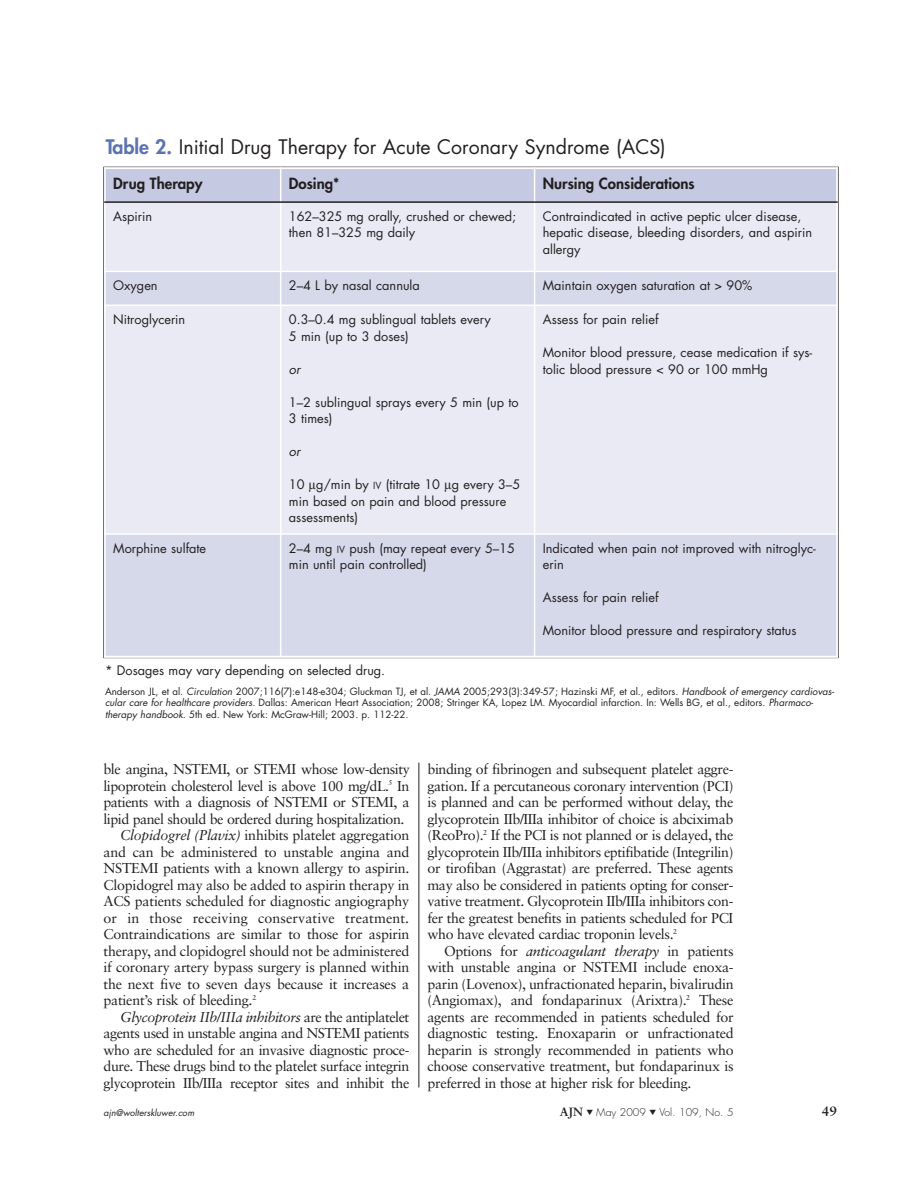
<style>
.page{position:relative;width:918px;height:1188px;background:#fff}
.page>*{position:absolute;margin:0;border:0;box-sizing:border-box;transform-origin:0 0}
.t1{font:19.5px "Futura";color:#231f20}
.t2{font:800 15px "Futura";color:#231f20}
.t3{font:14.25px/16.5px "Sabon";letter-spacing:-.02em;color:#231f20;text-align:justify}
.t4{font:italic 14.25px "Sabon";letter-spacing:-.035em;color:#231f20}
.t5{font:14.25px "Sabon";letter-spacing:.005em;color:#231f20}
.t6{font:700 13.5px "Sabon";color:#231f20}
.t7{font:12.75px/16.5px "Futura";color:#231f20}
.t8{font:italic 12.75px "Futura";color:#231f20}
.t9{font:300 10.5px "Futura";color:#231f20}
.t10{font:9.75px/11.2px "Futura";color:#231f20}
.t11{font:italic 9px "Futura";color:#231f20}
.s1{font-weight:800;color:#5c73b1}
.s2{font-size:9.6px}
.s3{font-style:italic}
.s4{font-style:normal}
.s5{font-family:"Sabon";font-weight:700;font-size:12px}
</style>
<div class="page">
<div style="left:104px;top:168px;width:177px;height:34px;background:#c5c9e2"></div>
<div style="left:281px;top:168px;width:254px;height:34px;background:#c5c9e2"></div>
<div style="left:535px;top:168px;width:303px;height:34px;background:#c5c9e2"></div>
<div style="left:104px;top:202px;width:177px;height:69px;background:#e9eaf4"></div>
<div style="left:281px;top:202px;width:254px;height:69px;background:#e9eaf4"></div>
<div style="left:535px;top:202px;width:303px;height:69px;background:#e9eaf4"></div>
<div style="left:104px;top:271px;width:177px;height:34px;background:#d6d9ea"></div>
<div style="left:281px;top:271px;width:254px;height:34px;background:#d6d9ea"></div>
<div style="left:535px;top:271px;width:303px;height:34px;background:#d6d9ea"></div>
<div style="left:104px;top:305px;width:177px;height:229px;background:#e9eaf4"></div>
<div style="left:281px;top:305px;width:254px;height:229px;background:#e9eaf4"></div>
<div style="left:535px;top:305px;width:303px;height:229px;background:#e9eaf4"></div>
<div style="left:104px;top:534px;width:177px;height:123px;background:#d6d9ea"></div>
<div style="left:281px;top:534px;width:254px;height:123px;background:#d6d9ea"></div>
<div style="left:535px;top:534px;width:303px;height:123px;background:#d6d9ea"></div>
<hr style="left:104px;top:168px;width:2px;height:489px;background:#fff">
<hr style="left:280px;top:168px;width:1px;height:489px;background:#fff">
<hr style="left:534px;top:168px;width:1px;height:489px;background:#fff">
<hr style="left:836px;top:168px;width:2px;height:489px;background:#fff">
<hr style="left:104px;top:168px;width:734px;height:1px;background:#fff">
<hr style="left:104px;top:201px;width:734px;height:2px;background:#231f20">
<hr style="left:104px;top:271px;width:734px;height:1px;background:#fff">
<hr style="left:104px;top:305px;width:734px;height:1px;background:#fff">
<hr style="left:104px;top:533px;width:734px;height:2px;background:#fff">
<hr style="left:104px;top:656px;width:734px;height:1px;background:#fff">
<hr style="left:419px;top:763px;width:1px;height:325px;background:#231f20">
<h1 class="t1" style="left:106px;top:138px;width:562px"><span class="s1">Table 2.</span> Initial Drug Therapy for Acute Coronary Syndrome (ACS)</h1>
<p class="t2" style="left:113px;top:177px;width:91px">Drug Therapy</p>
<p class="t2" style="left:289px;top:177px;width:52px">Dosing*</p>
<p class="t2" style="left:543px;top:177px;width:153px">Nursing Considerations</p>
<p class="t7" style="left:113px;top:209px;width:41px">Aspirin</p>
<p class="t7" style="left:289px;top:209px;width:229px">162–325 mg orally, crushed or chewed; then 81–325 mg daily</p>
<p class="t7" style="left:543px;top:209px;width:271px">Contraindicated in active peptic ulcer disease, hepatic disease, bleeding disorders, and aspirin allergy</p>
<p class="t7" style="left:113px;top:278px;width:46px">Oxygen</p>
<p class="t7" style="left:289px;top:278px;width:132px">2–4 L by nasal cannula</p>
<p class="t7" style="left:543px;top:278px;width:211px">Maintain oxygen saturation at &gt; 90%</p>
<p class="t7" style="left:113px;top:312px;width:74px">Nitroglycerin</p>
<p class="t7" style="left:289px;top:312px;width:203px">0.3–0.4 mg sublingual tablets every<br>5 min (up to 3 doses)</p>
<p class="t8" style="left:289px;top:363px;width:13px">or</p>
<p class="t7" style="left:289px;top:395px;width:231px">1–2 sublingual sprays every 5 min (up to<br>3 times)</p>
<p class="t8" style="left:289px;top:446px;width:13px">or</p>
<p class="t7" style="left:289px;top:477px;width:233px">10 g/min by <span class="s2">IV</span> (titrate 10 g every 3–5 min based on pain and blood pressure assessments)</p>
<p class="t7" style="left:543px;top:312px;width:117px">Assess for pain relief</p>
<p class="t7" style="left:543px;top:345px;width:271px">Monitor blood pressure, cease medication if sys&shy;tolic blood pressure &lt; 90 or 100 mmHg</p>
<p class="t7" style="left:113px;top:541px;width:94px">Morphine sulfate</p>
<p class="t7" style="left:289px;top:541px;width:228px">2–4 mg <span class="s2">IV</span> push (may repeat every 5–15 min until pain controlled)</p>
<p class="t7" style="left:543px;top:541px;width:274px">Indicated when pain not improved with nitroglyc&shy;erin</p>
<p class="t7" style="left:543px;top:591px;width:117px">Assess for pain relief</p>
<p class="t7" style="left:543px;top:624px;width:255px">Monitor blood pressure and respiratory status</p>
<p class="t7" style="left:105px;top:663px;width:282px">* Dosages may vary depending on selected drug.</p>
<p class="t10" style="left:105px;top:687px;width:731px">Anderson JL, et al. <span class="s3">Circulation</span> 2007;116(7):e148-e304; Gluckman TJ, et al. <span class="s3">JAMA</span> 2005;293(3):349-57; Hazinski MF, et al., editors. <span class="s3">Handbook of emergency cardiovas&shy;cular care for healthcare providers.</span> Dallas: American Heart Association; 2008; Stringer KA, Lopez LM. Myocardial infarction. In: Wells BG, et al., editors. <span class="s3">Pharmaco&shy;therapy handbook.</span> 5th ed. New York: McGraw-Hill; 2003. p. 112-22.</p>
<p class="t3" style="left:104px;top:762px;width:308px">ble angina, NSTEMI, or STEMI whose low-density</p>
<p class="t3" style="left:104px;top:779px;width:307px">lipoprotein cholesterol level is above 100 mg/dL.<sup>5</sup> In</p>
<p class="t3" style="left:104px;top:795px;width:308px">patients with a diagnosis of NSTEMI or STEMI, a</p>
<p class="t3" style="left:104px;top:812px;width:303px">lipid panel should be ordered during hospitalization.</p>
<p class="t3" style="left:120px;top:828px;width:291px"><span class="s3">Clopidogrel (Plavix)</span> inhibits platelet aggregation</p>
<p class="t3" style="left:104px;top:845px;width:307px">and can be administered to unstable angina and</p>
<p class="t3" style="left:104px;top:861px;width:307px">NSTEMI patients with a known allergy to aspirin.</p>
<p class="t3" style="left:104px;top:878px;width:307px">Clopidogrel may also be added to aspirin therapy in</p>
<p class="t3" style="left:104px;top:894px;width:307px">ACS patients scheduled for diagnostic angiography</p>
<p class="t5" style="left:104px;top:912px;width:307px">or in those receiving conservative treatment.</p>
<p class="t3" style="left:104px;top:927px;width:307px">Contraindications are similar to those for aspirin</p>
<p class="t3" style="left:104px;top:944px;width:308px">therapy, and clopidogrel should not be administered</p>
<p class="t3" style="left:104px;top:960px;width:307px">if coronary artery bypass surgery is planned within</p>
<p class="t3" style="left:104px;top:977px;width:307px">the next five to seven days because it increases a</p>
<p class="t3" style="left:104px;top:993px;width:154px">patient’s risk of bleeding.<sup>2</sup></p>
<p class="t4" style="left:120px;top:1011px;width:291px">Glycoprotein IIb/IIIa inhibitors <span class="s4">are the antiplatelet</span></p>
<p class="t3" style="left:104px;top:1026px;width:307px">agents used in unstable angina and NSTEMI patients</p>
<p class="t3" style="left:104px;top:1043px;width:307px">who are scheduled for an invasive diagnostic proce-</p>
<p class="t3" style="left:104px;top:1059px;width:307px">dure. These drugs bind to the platelet surface integrin</p>
<p class="t3" style="left:104px;top:1076px;width:307px">glycoprotein IIb/IIIa receptor sites and inhibit the</p>
<p class="t3" style="left:427px;top:762px;width:308px">binding of fibrinogen and subsequent platelet aggre&shy;gation. If a percutaneous coronary intervention (PCI) is planned and can be performed without delay, the glycoprotein IIb/IIIa inhibitor of choice is abciximab (ReoPro).<sup>2</sup> If the PCI is not planned or is delayed, the glycoprotein IIb/IIIa inhibitors eptifibatide (Integrilin) or tirofiban (Aggrastat) are preferred. These agents may also be considered in patients opting for conser&shy;vative treatment. Glycoprotein IIb/IIIa inhibitors con&shy;fer the greatest benefits in patients scheduled for PCI who have elevated cardiac troponin levels.<sup>2</sup></p>
<p class="t3" style="left:428px;top:944px;width:308px;text-indent:17px">Options for <span class="s3">anticoagulant therapy</span> in patients with unstable angina or NSTEMI include enoxa&shy;parin (Lovenox), unfractionated heparin, bivalirudin (Angiomax), and fondaparinux (Arixtra).<sup>2</sup> These agents are recommended in patients scheduled for diagnostic testing. Enoxaparin or unfractionated heparin is strongly recommended in patients who choose conservative treatment, but fondaparinux is preferred in those at higher risk for bleeding.</p>
<p class="t11" style="left:104px;top:1109px;width:92px">ajn@wolterskluwer.com</p>
<p class="t9" style="left:560px;top:1107px;width:175px"><span class="s5">AJN</span> ▼ May 2009 ▼ Vol. 109, No. 5</p>
<p class="t6" style="left:822px;top:1106px;width:17px">49</p>
</div>
